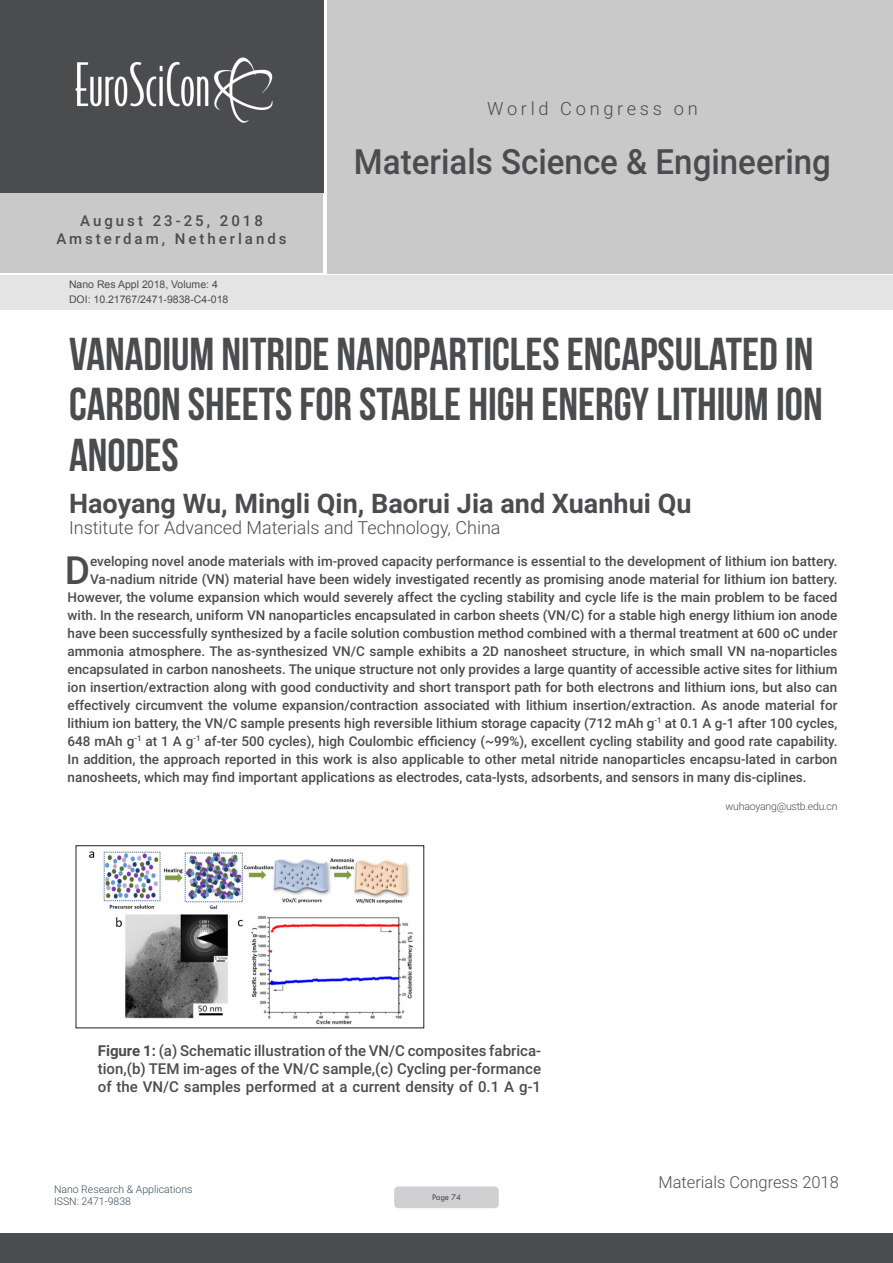
<style>
.page{position:relative;width:893px;height:1263px;background:#fff}
.page>*{position:absolute;margin:0;border:0;box-sizing:border-box;transform-origin:0 0}
.t1{font:46.05px/50.7px "Bebas Neue";color:#4b4c4d}
.Abstract{font:500 38.85px "Roboto";color:#4b4c4d}
.t2{font:500 34.8px "Roboto";color:#4b4c4d;scale:.95 1}
.t3{font:700 27px "Roboto";color:#4b4c4d}
.t4{font:300 18.3px "Roboto";letter-spacing:.2em;color:#4b4c4d}
.t5{font:300 18px "Roboto";color:#4b4c4d}
.t6{font:300 16.5px "Roboto";color:#4b4c4d}
.t7{font:500 15px/18px "Roboto";color:#4b4c4d;text-align:justify}
.t8{font:500 15px/18px "Roboto";letter-spacing:.2em;color:#4b4c4d;text-align:center}
.Abstract-2{font:500 13.5px "Roboto";color:#4b4c4d}
.t9{font:10.5px "Arial";color:#4b4c4d}
.t10{font:300 10.5px/12.6px "Roboto";color:#394b59}
.Biography{font:300 10.5px "Roboto";letter-spacing:-.02em;color:#4b4c4d}
.t11{font:9px "Tw Cen";letter-spacing:-.02em;color:#4b4c4d;scale:.95 1}
.s1{font-weight:700}
</style>
<div class="page">
<div style="left:0;top:0;width:323px;height:193px;background:#4b4c4d"></div>
<div style="left:0;top:193px;width:322px;height:80px;background:#c9c9c9"></div>
<div style="left:327px;top:0;width:566px;height:273px;background:#c9c9c9"></div>
<img style="left:75px;top:57px;width:198px;height:66px">
<div style="left:0;top:1233px;width:893px;height:30px;background:#4b4c4d"></div>
<div style="left:1px;top:275px;width:892px;height:35px;background:#e4e4e4"></div>
<div style="left:394px;top:1186px;width:105px;height:22px;background:#cfd0d2;border-radius:4px"></div>
<img style="left:89px;top:851px;width:325px;height:174px">
<div style="left:76px;top:845px;width:348px;height:183px;border:1px solid #231f20"></div>
<p class="t8" style="left:57px;top:211px;width:232px">August 23-25, 2018<br>Amsterdam, Netherlands</p>
<p class="t9" style="left:69px;top:278px;width:150px">Nano Res Appl 2018, Volume: 4</p>
<p class="t9" style="left:69px;top:292px;width:161px">DOI: 10.21767/2471-9838-C4-018</p>
<h3 class="t4" style="left:487px;top:96px;width:212px">World Congress on</h3>
<h3 class="t2" style="left:354px;top:137px;width:504px">Materials Science &amp; Engineering</h3>
<p class="t1" style="left:69px;top:328px;width:755px">VANADIUM NITRIDE NANOPARTICLES ENCAPSULATED IN<br>CARBON SHEETS FOR STABLE HIGH ENERGY LITHIUM ION<br>ANODES</p>
<p class="t3" style="left:69px;top:484px;width:624px">Haoyang Wu, Mingli Qin, Baorui Jia and Xuanhui Qu</p>
<p class="t5" style="left:69px;top:515px;width:433px">Institute for Advanced Materials and Technology, China</p>
<p class="Abstract" style="left:65px;top:543px;width:27px">D</p>
<p class="Abstract-2" style="left:90px;top:551px;width:749px">eveloping novel anode materials with im-proved capacity performance is essential to the development of lithium ion battery.</p>
<p class="Abstract-2" style="left:90px;top:569px;width:749px">Va-nadium nitride (VN) material have been widely investigated recently as promising anode material for lithium ion battery.</p>
<p class="Abstract-2" style="left:68px;top:587px;width:771px">However, the volume expansion which would severely affect the cycling stability and cycle life is the main problem to be faced</p>
<p class="Abstract-2" style="left:68px;top:605px;width:771px">with. In the research, uniform VN nanoparticles encapsulated in carbon sheets (VN/C) for a stable high energy lithium ion anode</p>
<p class="Abstract-2" style="left:68px;top:623px;width:771px">have been successfully synthesized by a facile solution combustion method combined with a thermal treatment at 600 oC under</p>
<p class="Abstract-2" style="left:68px;top:641px;width:771px">ammonia atmosphere. The as-synthesized VN/C sample exhibits a 2D nanosheet structure, in which small VN na-noparticles</p>
<p class="Abstract-2" style="left:68px;top:659px;width:771px">encapsulated in carbon nanosheets. The unique structure not only provides a large quantity of accessible active sites for lithium</p>
<p class="Abstract-2" style="left:68px;top:677px;width:771px">ion insertion/extraction along with good conductivity and short transport path for both electrons and lithium ions, but also can</p>
<p class="Abstract-2" style="left:68px;top:695px;width:771px">effectively circumvent the volume expansion/contraction associated with lithium insertion/extraction. As anode material for</p>
<p class="Abstract-2" style="left:68px;top:713px;width:771px">lithium ion battery, the VN/C sample presents high reversible lithium storage capacity (712 mAh g<sup>-1</sup> at 0.1 A g-1 after 100 cycles,</p>
<p class="Abstract-2" style="left:68px;top:731px;width:771px">648 mAh g<sup>-1</sup> at 1 A g<sup>-1</sup> af-ter 500 cycles), high Coulombic efficiency (~99%), excellent cycling stability and good rate capability.</p>
<p class="Abstract-2" style="left:68px;top:749px;width:771px">In addition, the approach reported in this work is also applicable to other metal nitride nanoparticles encapsu-lated in carbon</p>
<p class="Abstract-2" style="left:68px;top:767px;width:741px">nanosheets, which may find important applications as electrodes, cata-lysts, adsorbents, and sensors in many dis-ciplines.</p>
<p class="Biography" style="left:726px;top:799px;width:113px">wuhaoyang@ustb.edu.cn</p>
<p class="t7" style="left:98px;top:1041px;width:445px"><span class="s1">Figure 1:</span> (a) Schematic illustration of the VN/C composites fabrica&shy;tion,(b) TEM im-ages of the VN/C sample,(c) Cycling per-formance of the VN/C samples performed at a current density of 0.1 A g-1</p>
<p class="t10" style="left:54px;top:1182px;width:140px">Nano Research &amp; Applications<br>ISSN: 2471-9838</p>
<p class="t11" style="left:432px;top:1192px;width:32px">Page 74</p>
<p class="t6" style="left:658px;top:1170px;width:182px">Materials Congress 2018</p>
</div>
